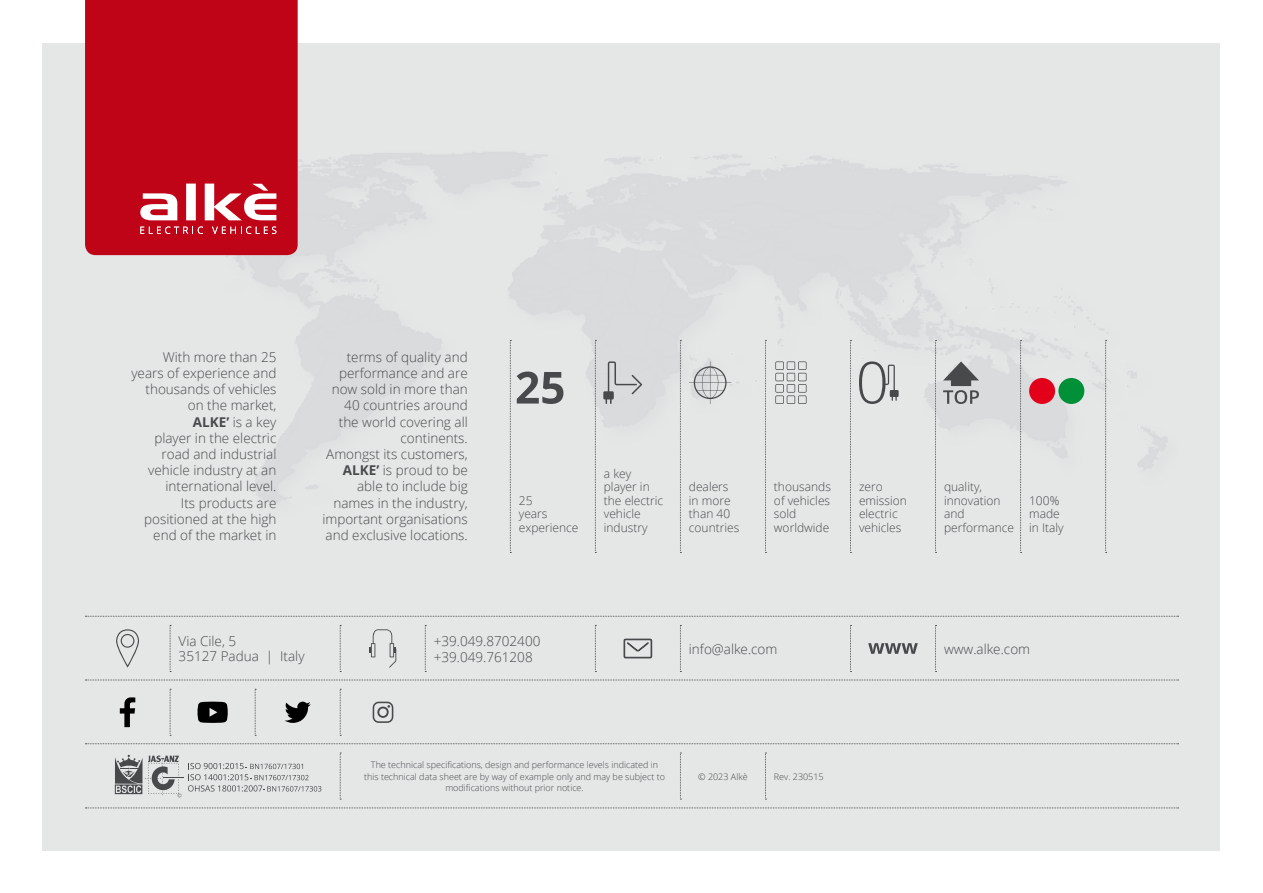
<style>
.page{position:relative;width:1263px;height:893px;background:#fff}
.page>*{position:absolute;margin:0;border:0;box-sizing:border-box;transform-origin:0 0}
.t1{font:300 13.5px/16.2px "Open Sans";color:#48494b;text-align:right}
.t2{font:300 12px/13.5px "Open Sans";color:#48494b}
.t3{font:300 9px/12px "Open Sans";color:#48494b;text-align:center}
.s1{font-weight:700}
</style>
<div class="page">
<div style="left:43px;top:43px;width:1177px;height:807px;background:#e5e6e6"></div>
<svg style="left:85px;top:743px;width:1093px;height:1px"></svg>
<svg style="left:85px;top:807px;width:1093px;height:1px"></svg>
<svg style="left:170px;top:689px;width:1px;height:47px"></svg>
<svg style="left:255px;top:689px;width:1px;height:47px"></svg>
<svg style="left:85px;top:616px;width:1093px;height:1px"></svg>
<svg style="left:85px;top:680px;width:1093px;height:1px"></svg>
<svg style="left:425px;top:625px;width:1px;height:47px"></svg>
<svg style="left:340px;top:625px;width:1px;height:47px"></svg>
<svg style="left:170px;top:625px;width:1px;height:47px"></svg>
<svg style="left:595px;top:340px;width:1px;height:213px"></svg>
<svg style="left:680px;top:625px;width:1px;height:47px"></svg>
<svg style="left:935px;top:625px;width:1px;height:47px"></svg>
<svg style="left:850px;top:625px;width:1px;height:47px"></svg>
<svg style="left:595px;top:625px;width:1px;height:47px"></svg>
<svg style="left:340px;top:753px;width:1px;height:47px"></svg>
<svg style="left:765px;top:753px;width:1px;height:47px"></svg>
<svg style="left:775px;top:361px;width:31px;height:43px"></svg>
<div style="left:1029px;top:378px;width:26px;height:26px;background:#e2001a;border-radius:50%"></div>
<div style="left:1058px;top:378px;width:26px;height:26px;background:#009037;border-radius:50%"></div>
<svg style="left:943px;top:361px;width:36px;height:43px"></svg>
<svg style="left:603px;top:361px;width:39px;height:43px"></svg>
<svg style="left:765px;top:340px;width:1px;height:213px"></svg>
<svg style="left:680px;top:340px;width:1px;height:213px"></svg>
<svg style="left:850px;top:340px;width:1px;height:213px"></svg>
<svg style="left:935px;top:340px;width:1px;height:213px"></svg>
<svg style="left:859px;top:361px;width:40px;height:43px"></svg>
<svg style="left:1020px;top:340px;width:1px;height:213px"></svg>
<svg style="left:517px;top:372px;width:46px;height:32px"></svg>
<svg style="left:510px;top:340px;width:1px;height:213px"></svg>
<svg style="left:689px;top:361px;width:42px;height:43px"></svg>
<svg style="left:1105px;top:340px;width:2px;height:213px"></svg>
<svg style="left:680px;top:753px;width:1px;height:47px"></svg>
<svg style="left:115px;top:755px;width:206px;height:42px"></svg>
<svg style="left:340px;top:689px;width:1px;height:47px"></svg>
<svg style="left:369px;top:629px;width:27px;height:39px"></svg>
<svg style="left:120px;top:697px;width:15px;height:30px"></svg>
<svg style="left:198px;top:702px;width:30px;height:21px"></svg>
<svg style="left:285px;top:702px;width:26px;height:21px"></svg>
<svg style="left:116px;top:629px;width:23px;height:39px"></svg>
<svg style="left:868px;top:643px;width:50px;height:11px"></svg>
<svg style="left:373px;top:702px;width:20px;height:21px"></svg>
<svg style="left:624px;top:639px;width:28px;height:19px"></svg>
<div style="left:85px;top:0;width:213px;height:255px;background:#c00418"></div>
<svg style="left:140px;top:227px;width:63px;height:7px"></svg>
<svg style="left:212px;top:227px;width:64px;height:7px"></svg>
<svg style="left:140px;top:184px;width:136px;height:36px;background:#dd7883"></svg>
<p class="t1" style="left:131px;top:348px;width:147px">With more than 25 years of experience and thousands of vehicles on the market,<br><span class="s1">ALKE’</span> is a key<br>player in the electric road and industrial vehicle industry at an international level.<br>Its products are positioned at the high end of the market in</p>
<p class="t1" style="left:322px;top:348px;width:147px">terms of quality and performance and are now sold in more than<br>40 countries around the world covering all continents.<br>Amongst its customers,<br><span class="s1">ALKE’</span> is proud to be able to include big names in the industry, important organisations and exclusive locations.</p>
<p class="t2" style="left:519px;top:493px;width:61px">25<br>years experience</p>
<p class="t2" style="left:604px;top:466px;width:61px">a key player in the electric vehicle industry</p>
<p class="t2" style="left:689px;top:480px;width:52px">dealers in more than 40 countries</p>
<p class="t2" style="left:774px;top:480px;width:58px">thousands of vehicles sold worldwide</p>
<p class="t2" style="left:859px;top:480px;width:49px">zero emission electric vehicles</p>
<p class="t2" style="left:944px;top:480px;width:72px">quality, innovation and performance</p>
<p class="t2" style="left:1029px;top:493px;width:36px">100% made in Italy</p>
<p class="t1" style="left:179px;top:633px;width:127px;line-height:15px;text-align:left">Via Cile, 5<br>35127 Padua | Italy</p>
<p class="t1" style="left:434px;top:633px;width:108px;line-height:15.8px;text-align:left">+39.049.8702400 +39.049.761208</p>
<p class="t1" style="left:689px;top:640px;width:90px">info@alke.com</p>
<p class="t1" style="left:944px;top:640px;width:88px">www.alke.com</p>
<p class="t3" style="left:364px;top:758px;width:302px">The technical specifications, design and performance levels indicated in this technical data sheet are by way of example only and may be subject to modifications without prior notice.</p>
<p class="t3" style="left:698px;top:770px;width:51px">© 2023 Alkè</p>
<p class="t3" style="left:774px;top:770px;width:51px">Rev. 230515</p>
</div>
